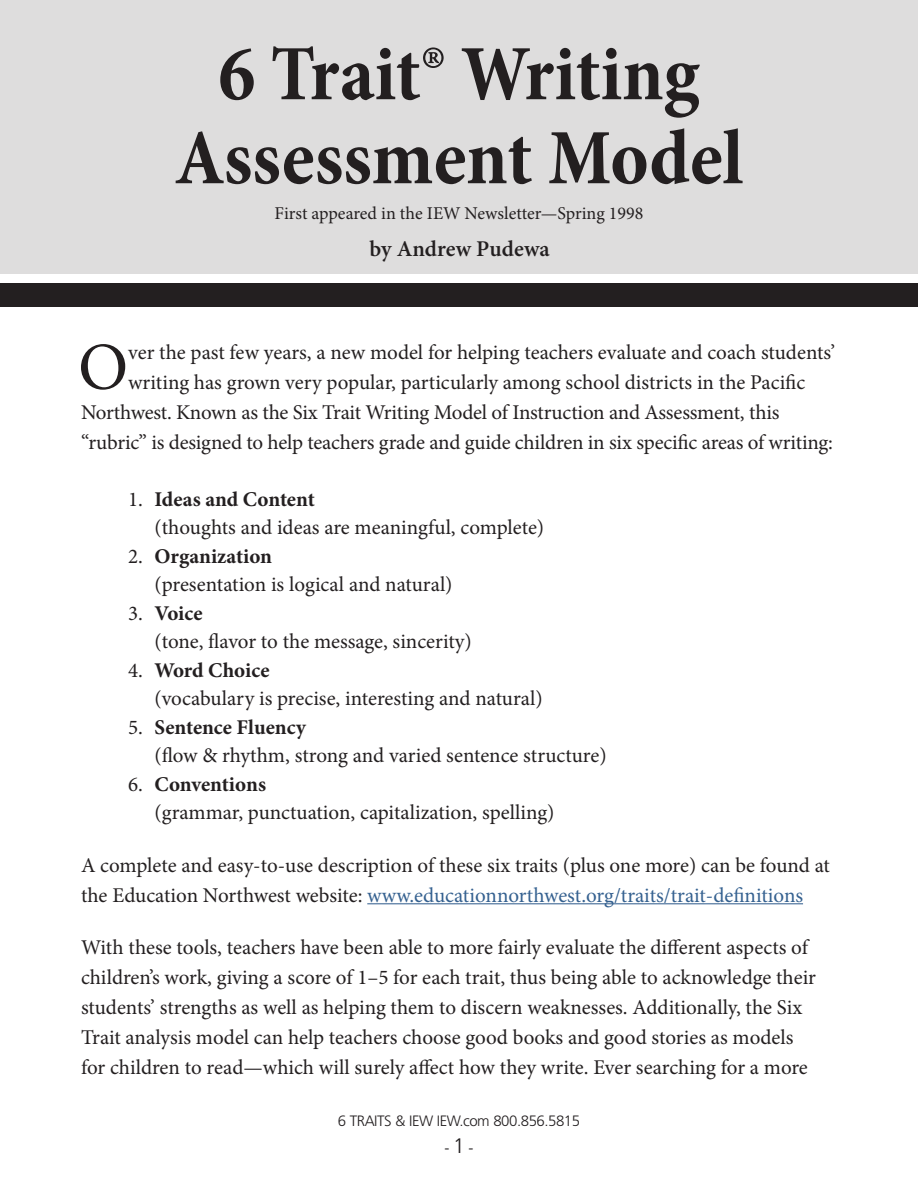
<style>
.page{position:relative;width:918px;height:1188px;background:#fff}
.page>*{position:absolute;margin:0;border:0;box-sizing:border-box;transform-origin:0 0}
.t1{font:700 condensed 79.2px/84px "Minion Pro";letter-spacing:-.005em;color:#231f20;text-align:center}
.ma_first_para{font:67.2px "Minion Pro";color:#231f20}
.t2{font:600 22.5px "Minion Pro";color:#231f20}
.ma_para{font:21px/30px "Minion Pro";letter-spacing:-.005em;color:#231f20}
.ma_first_para-2{font:21px "Minion Pro";letter-spacing:-.01em;color:#231f20}
.ma_list{font:21px "Minion Pro";color:#231f20}
.ma_list-2{font:700 21px "Minion Pro";letter-spacing:-.005em;color:#231f20}
.t3{font:18px "Minion Pro";color:#231f20}
.SideBar_Subheads{font:300 15px "Frutiger";letter-spacing:-.03em;color:#231f20}
.s1{font-weight:400}
.s2{color:#356190}
.s3{font-size:21px}
</style>
<div class="page">
<div style="left:0;top:0;width:918px;height:274px;background:#dedddd"></div>
<div style="left:0;top:284px;width:918px;height:23px;background:#231f20"></div>
<hr style="left:367px;top:903px;width:436px;height:1px;background:#356190">
<p class="t1" style="left:175px;top:32px;width:570px">6 Trait® Writing<br>Assessment Model</p>
<p class="t3" style="left:275px;top:201px;width:370px">First appeared in the IEW Newsletter—Spring 1998</p>
<p class="t2" style="left:370px;top:233px;width:182px">by Andrew Pudewa</p>
<p class="ma_first_para" style="left:78px;top:322px;width:52px">O</p>
<p class="ma_first_para-2" style="left:128px;top:338px;width:708px">ver the past few years, a new model for helping teachers evaluate and coach students’</p>
<p class="ma_first_para-2" style="left:128px;top:368px;width:679px">writing has grown very popular, particularly among school districts in the Pacific</p>
<p class="ma_first_para-2" style="left:81px;top:398px;width:700px">Northwest. Known as the Six Trait Writing Model of Instruction and Assessment, this</p>
<p class="ma_first_para-2" style="left:81px;top:428px;width:753px">“rubric” is designed to help teachers grade and guide children in six specific areas of writing:</p>
<p class="ma_list-2" style="left:128px;top:484px;width:188px"><span class="s1">1.</span> Ideas and Content</p>
<p class="ma_list" style="left:154px;top:513px;width:391px">(thoughts and ideas are meaningful, complete)</p>
<p class="ma_list-2" style="left:128px;top:541px;width:145px"><span class="s1">2.</span> Organization</p>
<p class="ma_list" style="left:154px;top:570px;width:300px">(presentation is logical and natural)</p>
<p class="ma_list-2" style="left:128px;top:598px;width:76px"><span class="s1">3.</span> Voice</p>
<p class="ma_list" style="left:154px;top:627px;width:319px">(tone, flavor to the message, sincerity)</p>
<p class="ma_list-2" style="left:128px;top:655px;width:143px"><span class="s1">4.</span> Word Choice</p>
<p class="ma_list" style="left:154px;top:684px;width:390px">(vocabulary is precise, interesting and natural)</p>
<p class="ma_list-2" style="left:128px;top:712px;width:179px"><span class="s1">5.</span> Sentence Fluency</p>
<p class="ma_list" style="left:154px;top:741px;width:454px">(flow &amp; rhythm, strong and varied sentence structure)</p>
<p class="ma_list-2" style="left:128px;top:769px;width:139px"><span class="s1">6.</span> Conventions</p>
<p class="ma_list" style="left:154px;top:798px;width:401px">(grammar, punctuation, capitalization, spelling)</p>
<p class="ma_para" style="left:81px;top:850px;width:751px">A complete and easy-to-use description of these six traits (plus one more) can be found at the Education Northwest website: <span class="s2">www.educationnorthwest.org/traits/trait-definitions</span></p>
<p class="ma_para" style="left:81px;top:933px;width:737px">With these tools, teachers have been able to more fairly evaluate the different aspects of children’s work, giving a score of 1–5 for each trait, thus being able to acknowledge their students’ strengths as well as helping them to discern weaknesses. Additionally, the Six Trait analysis model can help teachers choose good books and good stories as models for children to read—which will surely affect how they write. Ever searching for a more</p>
<p class="SideBar_Subheads" style="left:338px;top:1112px;width:244px">6 TRAITS &amp; IEW IEW.com 800.856.5815</p>
<p class="SideBar_Subheads" style="left:445px;top:1139px;width:30px">- <span class="s3">1</span> -</p>
</div>
